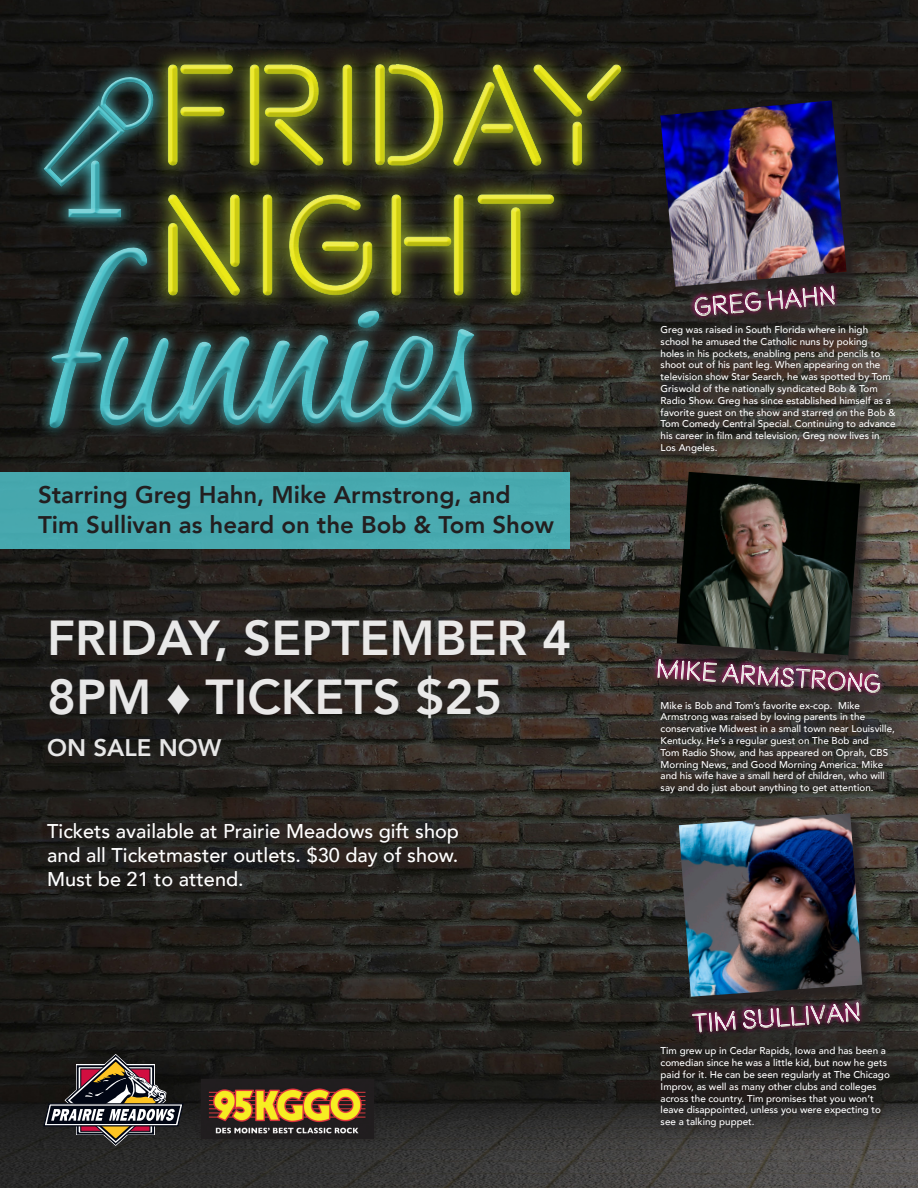
<style>
.page{position:relative;width:918px;height:1188px;background:#fff}
.page>*{position:absolute;margin:0;border:0;box-sizing:border-box;transform-origin:0 0}
.t1{font:216.9px "Fangtasia";color:#4fc3cb}
.t2{font:500 142.95px/129.9px "Beon";color:#ebe818}
.t3{font:800 49.05px/58.8px "Avenir";color:#fff}
.t4{font:500 26.25px "Beon";color:#fff}
.t5{font:800 24px/29.7px "Avenir";color:#231f20}
.t6{font:800 24px "Avenir";color:#fff}
.t7{font:500 19.8px/23.9px "Avenir";color:#fff;text-align:justify}
.t8{font:500 9.9px/11.9px "Avenir";color:#fff}
.s1{font-family:"Arial";font-weight:700}
</style>
<div class="page">
<img style="left:0;top:0;width:918px;height:1188px">
<div style="left:171px;top:67px;width:477px;height:256px;background:#231f20;opacity:.75"></div>
<div style="left:150px;top:46px;width:488px;height:267px;background:#bad432;opacity:.73"></div>
<div style="left:161px;top:57px;width:468px;height:239px;background:#fff;opacity:.75"></div>
<div style="left:161px;top:63px;width:468px;height:240px;background:#374900;opacity:.75"></div>
<div style="left:53px;top:250px;width:444px;height:202px;background:#231f20;opacity:.75"></div>
<svg style="left:34px;top:229px;width:453px;height:217px;background:#2b2a1c"></svg>
<svg style="left:40px;top:235px;width:442px;height:11px;background:#4a4f23"></svg>
<svg style="left:40px;top:246px;width:443px;height:194px;background:#2f4239"></svg>
<svg style="left:31px;top:63px;width:136px;height:168px;background:#1e221a"></svg>
<div style="left:41px;top:76px;width:114px;height:144px;background:#fff;opacity:.75"></div>
<div style="left:41px;top:79px;width:114px;height:141px;background:#03464b;opacity:.75"></div>
<div style="left:662px;top:102px;width:198px;height:198px;background:#1b1a18"></div>
<img style="left:660px;top:100px;width:187px;height:187px">
<img style="left:663px;top:254px;width:224px;height:61px">
<img style="left:688px;top:276px;width:153px;height:39px">
<div style="left:679px;top:474px;width:195px;height:195px;background:#231f20;opacity:.75"></div>
<img style="left:677px;top:472px;width:183px;height:155px">
<svg style="left:625px;top:627px;width:293px;height:118px;background:#3f3c35"></svg>
<img style="left:651px;top:650px;width:236px;height:41px">
<div style="left:681px;top:815px;width:195px;height:195px;background:#231f20;opacity:.75"></div>
<img style="left:679px;top:813px;width:183px;height:157px">
<svg style="left:662px;top:970px;width:250px;height:114px;background:#343c40"></svg>
<svg style="left:687px;top:994px;width:179px;height:43px;background:#4b363f"></svg>
<svg style="left:650px;top:315px;width:256px;height:149px;background:#3f3a33"></svg>
<svg style="left:650px;top:691px;width:254px;height:113px;background:#35312d"></svg>
<svg style="left:650px;top:1037px;width:250px;height:101px;background:#2a2726"></svg>
<div style="left:0;top:472px;width:570px;height:77px;background:#47a8ae"></div>
<div style="left:34px;top:605px;width:550px;height:166px;background:#231f20;opacity:.75"></div>
<div style="left:39px;top:815px;width:427px;height:79px;background:#231f20;opacity:.75"></div>
<div style="left:196px;top:1074px;width:183px;height:69px;background:#231f20;opacity:.75"></div>
<img style="left:201px;top:1079px;width:173px;height:59px">
<svg style="left:43px;top:1054px;width:141px;height:92px;background:#4e4644"></svg>
<h2 class="t2" style="left:156px;top:48px;width:470px">Friday<br>Night</h2>
<h1 class="t1" style="left:47px;top:196px;width:441px;rotate:-1deg">funnies</h1>
<p class="t5" style="left:38px;top:480px;width:517px">Starring Greg Hahn, Mike Armstrong, and<br>Tim Sullivan as heard on the Bob &amp; Tom Show</p>
<h3 class="t3" style="left:47px;top:609px;width:525px">FRIDAY, SEPTEMBER 4<br>8PM <span class="s1">♦</span> TICKETS $25</h3>
<h3 class="t6" style="left:47px;top:729px;width:176px">ON SALE NOW</h3>
<p class="t7" style="left:47px;top:818px;width:413px">Tickets available at Prairie Meadows gift shop and all Ticketmaster outlets. $30 day of show.<br>Must be 21 to attend.</p>
<h3 class="t4" style="left:693px;top:291px;width:144px;rotate:-5deg">greg hahn</h3>
<p class="t8" style="left:661px;top:323px;width:236px">Greg was raised in South Florida where in high school he amused the Catholic nuns by poking<br>holes in his pockets, enabling pens and pencils to shoot out of his pant leg. When appearing on the television show Star Search, he was spotted by Tom Griswold of the nationally syndicated Bob &amp; Tom Radio Show. Greg has since established himself as a favorite guest on the show and starred on the Bob &amp; Tom Comedy Central Special. Continuing to advance his career in film and television, Greg now lives in Los Angeles.</p>
<h3 class="t4" style="left:657px;top:652px;width:227px;rotate:4deg">mike armstrong</h3>
<p class="t8" style="left:661px;top:699px;width:236px">Mike is Bob and Tom’s favorite ex-cop. Mike Armstrong was raised by loving parents in the conservative Midwest in a small town near Louisville, Kentucky. He’s a regular guest on The Bob and<br>Tom Radio Show, and has appeared on Oprah, CBS Morning News, and Good Morning America. Mike and his wife have a small herd of children, who will say and do just about anything to get attention.</p>
<h3 class="t4" style="left:692px;top:1008px;width:170px;rotate:-4deg">tim sullivan</h3>
<p class="t8" style="left:661px;top:1045px;width:231px">Tim grew up in Cedar Rapids, Iowa and has been a comedian since he was a little kid, but now he gets paid for it. He can be seen regularly at The Chicago Improv, as well as many other clubs and colleges across the country. Tim promises that you won’t leave disappointed, unless you were expecting to see a talking puppet.</p>
</div>
